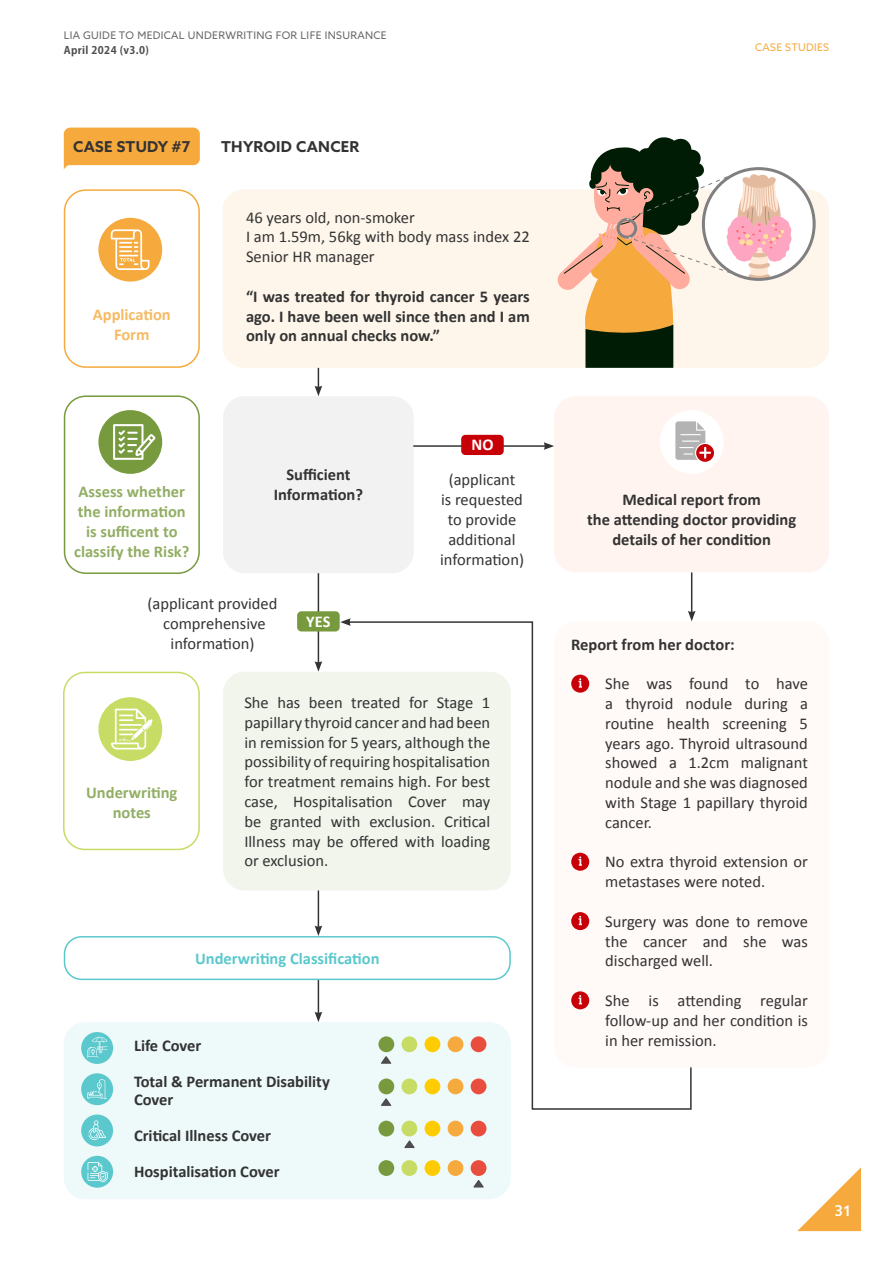
<style>
.page{position:relative;width:893px;height:1263px;background:#fff}
.page>*{position:absolute;margin:0;border:0;box-sizing:border-box;transform-origin:0 0}
.t1{font:16.5px/19.8px "Calibri";color:#333;text-align:justify}
.t2{font:700 16.5px/19.8px "Calibri";color:#333;text-align:center}
.t3{font:700 16.5px/19.8px "Calibri";color:#92ae64;text-align:center}
.t4{font:700 16.5px "Calibri";color:#5ac8cc}
.t5{font:700 16.5px/19.8px "Calibri";color:#f7ba63;text-align:center}
.t6{font:700 16.5px "Calibri";color:#fff}
.t7{font:700 15px "Azo Sans";letter-spacing:.02em;color:#333}
.t8{font:500 15px "Azo Sans";color:#fff}
.t9{font:10.5px "Azo Sans";letter-spacing:.03em;color:#666}
.t10{font:700 10.5px "Adobe Gothic Std";letter-spacing:.035em;color:#4d4d4d}
.t11{font:10.5px "Azo Sans";letter-spacing:.03em;color:#f6a93c}
</style>
<div class="page">
<svg style="left:64px;top:128px;width:136px;height:41px;background:#f6b14f"></svg>
<svg style="left:797px;top:1167px;width:64px;height:64px"></svg>
<hr style="left:318px;top:554px;width:1px;height:109px;background:#333">
<svg style="left:315px;top:661px;width:7px;height:11px"></svg>
<div style="left:297px;top:611px;width:43px;height:20px;background:#779a3e;border-radius:4px"></div>
<div style="left:223px;top:189px;width:606px;height:179px;background:#fef6eb;border-radius:21px"></div>
<div style="left:64px;top:189px;width:136px;height:179px;border:2px solid #f6a93c;border-radius:21px"></div>
<div style="left:64px;top:395px;width:136px;height:179px;border:2px solid #779a3e;border-radius:21px"></div>
<div style="left:64px;top:1022px;width:447px;height:177px;background:#eef9fa;border-radius:21px"></div>
<div style="left:223px;top:396px;width:191px;height:177px;background:#f2f2f2;border-radius:21px"></div>
<div style="left:223px;top:672px;width:288px;height:218px;background:#f1f5ec;border-radius:21px"></div>
<div style="left:98px;top:218px;width:64px;height:64px;background:#f6a93c;border-radius:50%"></div>
<svg style="left:111px;top:229px;width:39px;height:41px"></svg>
<div style="left:554px;top:396px;width:275px;height:176px;background:#fff4ef;border-radius:21px"></div>
<div style="left:554px;top:621px;width:275px;height:446px;background:#fff9f7;border-radius:21px"></div>
<div style="left:98px;top:410px;width:64px;height:64px;background:#779a3e;border-radius:50%"></div>
<svg style="left:113px;top:424px;width:42px;height:36px"></svg>
<div style="left:378px;top:1121px;width:16px;height:15px;background:#78993d;border-radius:50%"></div>
<div style="left:401px;top:1121px;width:16px;height:15px;background:#c7dc64;border-radius:50%"></div>
<div style="left:425px;top:1121px;width:15px;height:15px;background:#ffcc03;border-radius:50%"></div>
<div style="left:448px;top:1121px;width:15px;height:15px;background:#f6a93c;border-radius:50%"></div>
<div style="left:471px;top:1121px;width:15px;height:15px;background:#e84d3d;border-radius:50%"></div>
<svg style="left:404px;top:1140px;width:11px;height:8px"></svg>
<div style="left:378px;top:1160px;width:16px;height:16px;background:#78993d;border-radius:50%"></div>
<div style="left:401px;top:1160px;width:16px;height:16px;background:#c7dc64;border-radius:50%"></div>
<div style="left:425px;top:1160px;width:15px;height:16px;background:#ffcc03;border-radius:50%"></div>
<div style="left:448px;top:1160px;width:15px;height:16px;background:#f6a93c;border-radius:50%"></div>
<div style="left:471px;top:1160px;width:15px;height:16px;background:#e84d3d;border-radius:50%"></div>
<svg style="left:473px;top:1180px;width:11px;height:8px"></svg>
<div style="left:64px;top:936px;width:447px;height:44px;border:2px solid #5ac8cc;border-radius:17px"></div>
<hr style="left:413px;top:445px;width:133px;height:2px;background:#333">
<svg style="left:544px;top:442px;width:10px;height:8px"></svg>
<div style="left:461px;top:435px;width:43px;height:20px;background:#c70008;border-radius:4px"></div>
<div style="left:660px;top:410px;width:64px;height:64px;background:#fff;border-radius:50%"></div>
<svg style="left:675px;top:421px;width:39px;height:41px"></svg>
<svg style="left:315px;top:368px;width:7px;height:28px"></svg>
<hr style="left:318px;top:890px;width:1px;height:38px;background:#333">
<svg style="left:315px;top:925px;width:7px;height:11px"></svg>
<hr style="left:318px;top:980px;width:1px;height:34px;background:#333">
<svg style="left:315px;top:1012px;width:7px;height:10px"></svg>
<hr style="left:691px;top:572px;width:1px;height:41px;background:#333">
<svg style="left:688px;top:611px;width:7px;height:10px"></svg>
<svg style="left:347px;top:621px;width:345px;height:489px"></svg>
<svg style="left:340px;top:618px;width:11px;height:8px"></svg>
<div style="left:81px;top:1032px;width:32px;height:32px;background:#5ac8cc;border-radius:50%"></div>
<svg style="left:87px;top:1037px;width:20px;height:20px"></svg>
<div style="left:81px;top:1073px;width:32px;height:32px;background:#5ac8cc;border-radius:50%"></div>
<svg style="left:87px;top:1079px;width:20px;height:20px"></svg>
<div style="left:81px;top:1114px;width:32px;height:32px;background:#5ac8cc;border-radius:50%"></div>
<svg style="left:88px;top:1120px;width:18px;height:20px"></svg>
<div style="left:81px;top:1156px;width:32px;height:32px;background:#5ac8cc;border-radius:50%"></div>
<svg style="left:88px;top:1162px;width:20px;height:20px"></svg>
<div style="left:63px;top:672px;width:137px;height:178px;border:2px solid #c7dc64;border-radius:21px"></div>
<div style="left:98px;top:697px;width:64px;height:64px;background:#c7dc64;border-radius:50%"></div>
<svg style="left:111px;top:709px;width:42px;height:40px"></svg>
<div style="left:703px;top:169px;width:111px;height:110px;background:#fff;border-radius:50%"></div>
<svg style="left:557px;top:137px;width:235px;height:231px"></svg>
<p class="t9" style="left:64px;top:29px;width:324px">LIA GUIDE TO MEDICAL UNDERWRITING FOR LIFE INSURANCE</p>
<p class="t10" style="left:64px;top:44px;width:87px">April 2024 (v3.0)</p>
<p class="t11" style="left:755px;top:40px;width:76px">CASE STUDIES</p>
<p class="t7" style="left:73px;top:137px;width:119px">CASE STUDY #7</p>
<p class="t7" style="left:221px;top:137px;width:140px">THYROID CANCER</p>
<p class="t5" style="left:93px;top:304px;width:80px">Application<br>Form</p>
<p class="t3" style="left:74px;top:481px;width:117px">Assess whether the information is sufficent to classify the Risk?</p>
<p class="t1" style="left:246px;top:207px;width:285px;text-align:left">46 years old, non-smoker<br>I am 1.59m, 56kg with body mass index 22<br>Senior HR manager</p>
<p class="t2" style="left:246px;top:286px;width:285px;text-align:justify">“I was treated for thyroid cancer 5 years ago. I have been well since then and I am only on annual checks now.”</p>
<p class="t2" style="left:274px;top:464px;width:91px">Sufficient<br>Information?</p>
<p class="t6" style="left:471px;top:433px;width:24px">NO</p>
<p class="t1" style="left:440px;top:469px;width:85px;text-align:center">(applicant<br>is requested to provide additional information)</p>
<p class="t1" style="left:148px;top:593px;width:131px;text-align:center">(applicant provided comprehensive information)</p>
<p class="t6" style="left:306px;top:609px;width:26px">YES</p>
<p class="t3" style="left:86px;top:782px;width:93px">Underwriting notes</p>
<p class="t1" style="left:244px;top:692px;width:247px">She has been treated for Stage 1 papillary thyroid cancer and had been in remission for 5 years, although the possibility of requiring hospitalisation for treatment remains high. For best case, Hospitalisation Cover may be granted with exclusion. Critical Illness may be offered with loading or exclusion.</p>
<p class="t4" style="left:195px;top:947px;width:186px">Underwriting Classification</p>
<p class="t2" style="left:134px;top:1027px;width:197px;line-height:36px;text-align:left">Life Cover<br>Total &amp; Permanent Disability</p>
<p class="t2" style="left:134px;top:1081px;width:147px;line-height:36px;text-align:left">Cover<br>Critical Illness Cover<br>Hospitalisation Cover</p>
<p class="t2" style="left:587px;top:489px;width:211px">Medical report from<br>the attending doctor providing details of her condition</p>
<p class="t2" style="left:571px;top:634px;width:165px">Report from her doctor:</p>
<p class="t1" style="left:605px;top:673px;width:204px">She was found to have a thyroid nodule during a routine health screening 5 years ago. Thyroid ultrasound showed a 1.2cm malignant nodule and she was diagnosed with Stage 1 papillary thyroid cancer.</p>
<p class="t1" style="left:605px;top:852px;width:204px">No extra thyroid extension or metastases were noted.</p>
<p class="t1" style="left:605px;top:911px;width:204px">Surgery was done to remove the cancer and she was discharged well.</p>
<p class="t1" style="left:605px;top:990px;width:204px">She is attending regular follow-up and her condition is in her remission.</p>
<p class="t8" style="left:834px;top:1200px;width:18px">31</p>
</div>
